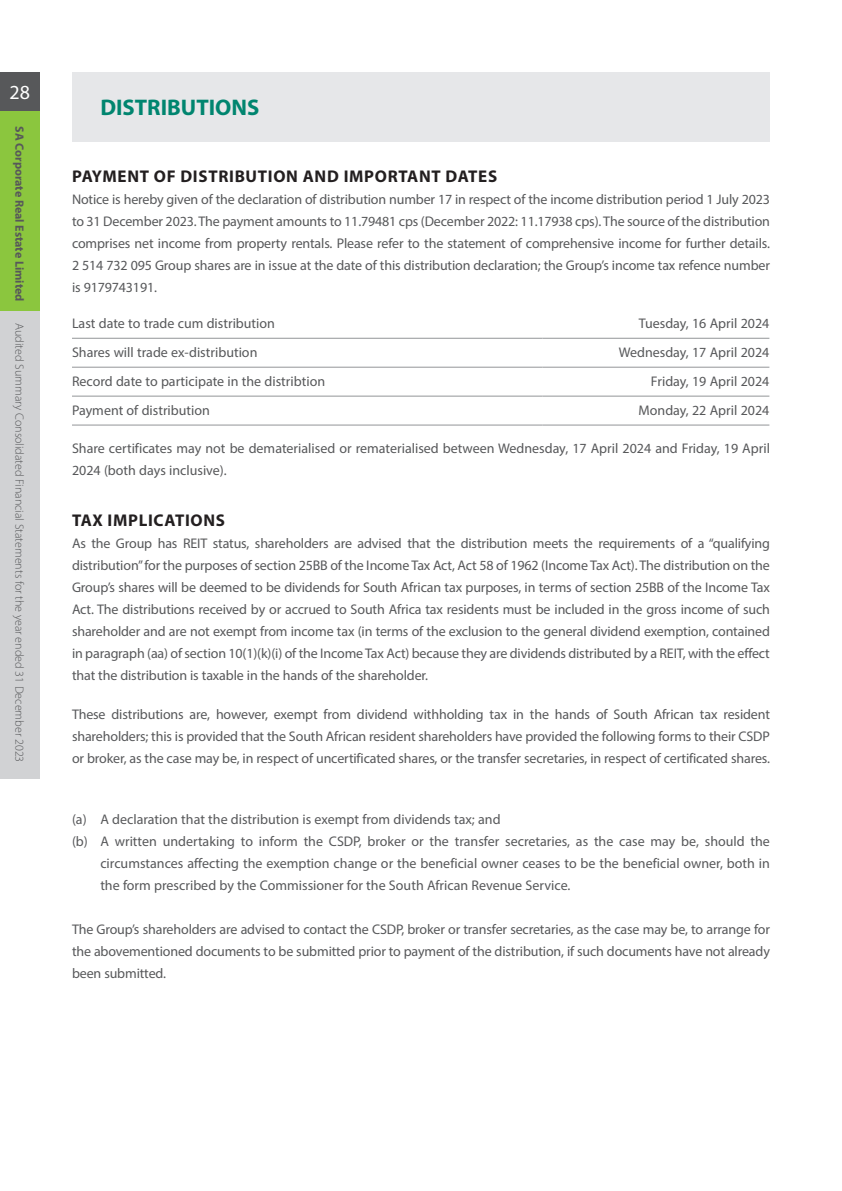
<style>
.page{position:relative;width:842px;height:1191px;background:#fff}
.page>*{position:absolute;margin:0;border:0;box-sizing:border-box;transform-origin:0 0}
.heading{font:700 22.6px "Myriad Pro";color:#00856f}
.t1{font:20px "Myriad Pro";color:#fff}
._3_1_heading_1__zs{font:700 17px "Myriad Pro";letter-spacing:.04em;color:#231f20}
._6__body_copy__zs{font:14px/22px "Myriad Pro";letter-spacing:-.005em;color:#57585a;text-align:justify}
._2_1_table_text__zs{font:14px "Myriad Pro";color:#57585a}
.t2{font:300 12px "Myriad Pro";color:#57585a}
.t3{font:700 12px "Myriad Pro";color:#57585a}
</style>
<div class="page">
<div style="left:0;top:72px;width:40px;height:40px;background:#57585a"></div>
<div style="left:0;top:112px;width:40px;height:199px;background:#8bc63e"></div>
<div style="left:0;top:311px;width:40px;height:467px;background:#d1d2d4"></div>
<div style="left:72px;top:72px;width:698px;height:69px;background:#e6e7e9"></div>
<hr style="left:72px;top:338px;width:471px;height:1px;background:#939598">
<hr style="left:543px;top:338px;width:226px;height:1px;background:#939598">
<hr style="left:72px;top:367px;width:471px;height:1px;background:#939598">
<hr style="left:543px;top:367px;width:226px;height:1px;background:#939598">
<hr style="left:72px;top:395px;width:471px;height:1px;background:#939598">
<hr style="left:543px;top:395px;width:226px;height:1px;background:#939598">
<hr style="left:72px;top:424px;width:471px;height:1px;background:#939598">
<hr style="left:543px;top:424px;width:226px;height:1px;background:#939598">
<p class="t1" style="left:10px;top:80px;width:22px">28</p>
<p class="t3" style="left:27px;top:126px;width:176px;rotate:90deg">SA Corporate Real Estate Limited</p>
<p class="t2" style="left:27px;top:323px;width:440px;rotate:90deg">Audited Summary Consolidated Financial Statements for the year ended 31 December 2023</p>
<p class="heading" style="left:100px;top:93px;width:161px">DISTRIBUTIONS</p>
<p class="_3_1_heading_1__zs" style="left:72px;top:165px;width:426px">PAYMENT OF DISTRIBUTION AND IMPORTANT DATES</p>
<p class="_6__body_copy__zs" style="left:72px;top:188px;width:699px">Notice is hereby given of the declaration of distribution number 17 in respect of the income distribution period 1 July 2023 to 31 December 2023. The payment amounts to 11.79481 cps (December 2022: 11.17938 cps). The source of the distribution comprises net income from property rentals. Please refer to the statement of comprehensive income for further details.<br>2 514 732 095 Group shares are in issue at the date of this distribution declaration; the Group’s income tax refence number is 9179743191.</p>
<p class="_2_1_table_text__zs" style="left:72px;top:315px;width:204px">Last date to trade cum distribution</p>
<p class="_2_1_table_text__zs" style="left:639px;top:315px;width:132px">Tuesday, 16 April 2024</p>
<p class="_2_1_table_text__zs" style="left:72px;top:344px;width:187px">Shares will trade ex-distribution</p>
<p class="_2_1_table_text__zs" style="left:619px;top:344px;width:152px">Wednesday, 17 April 2024</p>
<p class="_2_1_table_text__zs" style="left:72px;top:373px;width:255px">Record date to participate in the distribtion</p>
<p class="_2_1_table_text__zs" style="left:651px;top:373px;width:120px">Friday, 19 April 2024</p>
<p class="_2_1_table_text__zs" style="left:72px;top:402px;width:139px">Payment of distribution</p>
<p class="_2_1_table_text__zs" style="left:638px;top:402px;width:132px">Monday, 22 April 2024</p>
<p class="_6__body_copy__zs" style="left:72px;top:437px;width:699px">Share certificates may not be dematerialised or rematerialised between Wednesday, 17 April 2024 and Friday, 19 April<br>2024 (both days inclusive).</p>
<p class="_3_1_heading_1__zs" style="left:72px;top:509px;width:154px">TAX IMPLICATIONS</p>
<p class="_6__body_copy__zs" style="left:72px;top:532px;width:699px">As the Group has REIT status, shareholders are advised that the distribution meets the requirements of a “qualifying distribution” for the purposes of section 25BB of the Income Tax Act, Act 58 of 1962 (Income Tax Act). The distribution on the Group’s shares will be deemed to be dividends for South African tax purposes, in terms of section 25BB of the Income Tax Act. The distributions received by or accrued to South Africa tax residents must be included in the gross income of such shareholder and are not exempt from income tax (in terms of the exclusion to the general dividend exemption, contained in paragraph (aa) of section 10(1)(k)(i) of the Income Tax Act) because they are dividends distributed by a REIT, with the effect that the distribution is taxable in the hands of the shareholder.</p>
<p class="_6__body_copy__zs" style="left:72px;top:703px;width:699px">These distributions are, however, exempt from dividend withholding tax in the hands of South African tax resident shareholders; this is provided that the South African resident shareholders have provided the following forms to their CSDP or broker, as the case may be, in respect of uncertificated shares, or the transfer secretaries, in respect of certificated shares.</p>
<p class="_6__body_copy__zs" style="left:72px;top:808px;width:430px">(a) A declaration that the distribution is exempt from dividends tax; and</p>
<p class="_6__body_copy__zs" style="left:100px;top:830px;width:671px;text-indent:-28px">(b) A written undertaking to inform the CSDP, broker or the transfer secretaries, as the case may be, should the circumstances affecting the exemption change or the beneficial owner ceases to be the beneficial owner, both in the form prescribed by the Commissioner for the South African Revenue Service.</p>
<p class="_6__body_copy__zs" style="left:72px;top:918px;width:699px">The Group’s shareholders are advised to contact the CSDP, broker or transfer secretaries, as the case may be, to arrange for the abovementioned documents to be submitted prior to payment of the distribution, if such documents have not already been submitted.</p>
</div>
